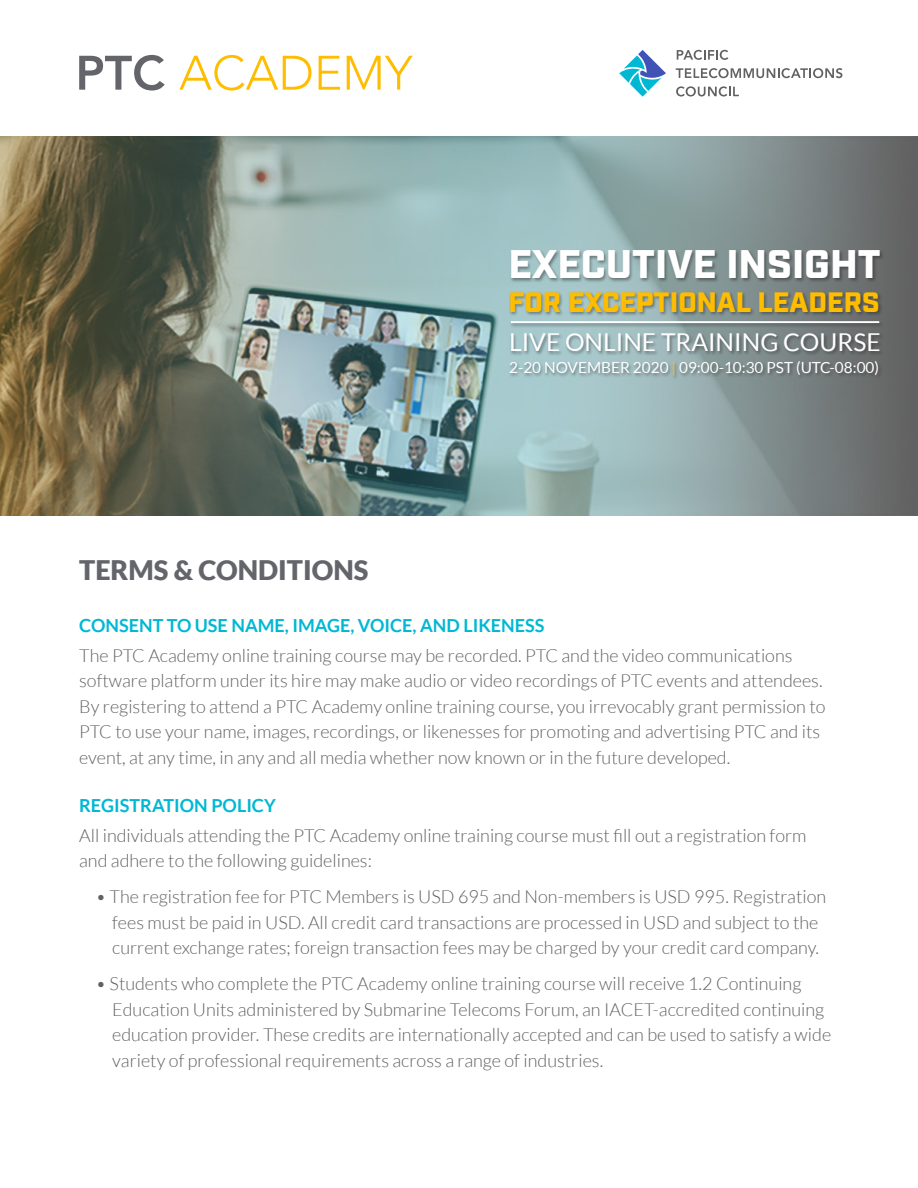
<style>
.page{position:relative;width:918px;height:1188px;background:#fff}
.page>*{position:absolute;margin:0;border:0;box-sizing:border-box;transform-origin:0 0}
.t1{font:900 39.9px "Industry";color:#fff}
.t2{font:900 28.05px "Industry";color:#ffbd00}
.t3{font:900 27px "Lato";color:#63656a}
.t4{font:24.6px "Lato";color:#fff}
.t5{font:300 18px/25.5px "Lato";color:#616161}
.t6{font:700 18px "Lato";color:#00b8d4}
.t7{font:15.3px "Lato";color:#fff}
.s1{color:#ffbd00}
</style>
<div class="page">
<img style="left:0;top:136px;width:918px;height:379px">
<svg style="left:179px;top:55px;width:234px;height:36px"></svg>
<svg style="left:79px;top:55px;width:86px;height:36px"></svg>
<svg style="left:677px;top:50px;width:51px;height:10px"></svg>
<svg style="left:676px;top:68px;width:166px;height:10px"></svg>
<svg style="left:676px;top:86px;width:63px;height:11px"></svg>
<svg style="left:619px;top:50px;width:47px;height:47px"></svg>
<div style="left:509px;top:249px;width:375px;height:131px;background:#231f20;opacity:.45"></div>
<hr style="left:511px;top:321px;width:368px;height:2px;background:#fff">
<p class="t3" style="left:79px;top:554px;width:291px">TERMS &amp; CONDITIONS</p>
<p class="t1" style="left:508px;top:240px;width:374px">EXECUTIVE INSIGHT</p>
<p class="t2" style="left:508px;top:285px;width:373px">FOR EXCEPTIONAL LEADERS</p>
<p class="t4" style="left:509px;top:329px;width:373px">LIVE ONLINE TRAINING COURSE</p>
<p class="t7" style="left:509px;top:359px;width:372px">2-20 NOVEMBER 2020 <span class="s1">|</span> 09:00-10:30 PST (UTC-08:00)</p>
<p class="t6" style="left:79px;top:615px;width:467px">CONSENT TO USE NAME, IMAGE, VOICE, AND LIKENESS</p>
<p class="t5" style="left:79px;top:642px;width:748px">The PTC Academy online training course may be recorded. PTC and the video communications software platform under its hire may make audio or video recordings of PTC events and attendees.<br>By registering to attend a PTC Academy online training course, you irrevocably grant permission to PTC to use your name, images, recordings, or likenesses for promoting and advertising PTC and its event, at any time, in any and all media whether now known or in the future developed.</p>
<p class="t6" style="left:79px;top:795px;width:198px">REGISTRATION POLICY</p>
<p class="t5" style="left:79px;top:822px;width:729px">All individuals attending the PTC Academy online training course must fill out a registration form and adhere to the following guidelines:</p>
<p class="t5" style="left:96px;top:884px;width:732px;text-align:center">• The registration fee for PTC Members is USD 695 and Non-members is USD 995. Registration fees must be paid in USD. All credit card transactions are processed in USD and subject to the current exchange rates; foreign transaction fees may be charged by your credit card company.</p>
<p class="t5" style="left:112px;top:971px;width:721px;text-indent:-16px">• Students who complete the PTC Academy online training course will receive 1.2 Continuing Education Units administered by Submarine Telecoms Forum, an IACET-accredited continuing education provider. These credits are internationally accepted and can be used to satisfy a wide variety of professional requirements across a range of industries.</p>
</div>
